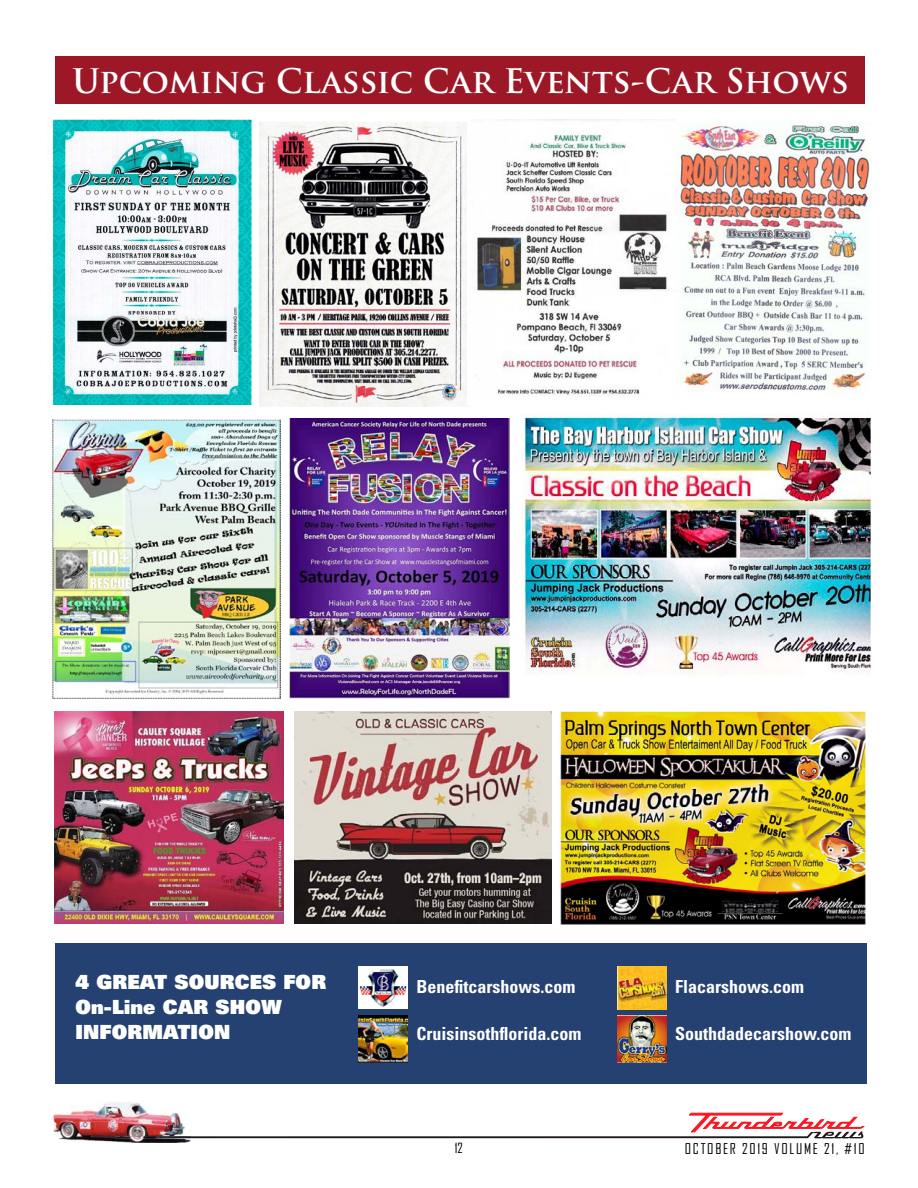
<style>
.page{position:relative;width:918px;height:1188px;background:#fff}
.page>*{position:absolute;margin:0;border:0;box-sizing:border-box;transform-origin:0 0}
.t1{font:700 33px "Trajan Pro";color:#fff}
.t2{font:900 19.5px/24.8px "Univers";letter-spacing:.01em;color:#fff}
.t3{font:700 condensed 18px "Univers";color:#fff}
.t4{font:14.25px "Agency FB";letter-spacing:.12em;color:#000}
.t5{font:13.5px "Agency FB";color:#000}
</style>
<div class="page">
<div style="left:55px;top:56px;width:810px;height:48px;background:#9d1826"></div>
<svg style="left:191px;top:1113px;width:674px;height:25px"></svg>
<img style="left:53px;top:1102px;width:138px;height:41px">
<img style="left:115px;top:1136px;width:76px;height:2px">
<div style="left:55px;top:943px;width:811px;height:140px;background:#244171"></div>
<img style="left:358px;top:967px;width:49px;height:41px">
<img style="left:358px;top:1015px;width:49px;height:47px">
<img style="left:618px;top:967px;width:48px;height:42px">
<img style="left:618px;top:1015px;width:49px;height:47px">
<img style="left:47px;top:120px;width:206px;height:285px">
<img style="left:260px;top:122px;width:209px;height:284px">
<img style="left:467px;top:120px;width:209px;height:285px">
<img style="left:522px;top:415px;width:348px;height:259px">
<img style="left:295px;top:711px;width:256px;height:213px">
<img style="left:55px;top:711px;width:228px;height:213px">
<img style="left:676px;top:122px;width:196px;height:269px">
<img style="left:560px;top:711px;width:306px;height:214px">
<img style="left:52px;top:420px;width:229px;height:278px">
<img style="left:289px;top:418px;width:221px;height:280px">
<h1 class="t1" style="left:72px;top:60px;width:778px">Upcoming Classic Car Events-Car Shows</h1>
<p class="t2" style="left:75px;top:969px;width:252px">4 GREAT SOURCES FOR<br>On-Line CAR SHOW<br>INFORMATION</p>
<p class="t3" style="left:416px;top:976px;width:160px">Benefitcarshows.com</p>
<p class="t3" style="left:416px;top:1023px;width:166px">Cruisinsothflorida.com</p>
<p class="t3" style="left:675px;top:976px;width:130px">Flacarshows.com</p>
<p class="t3" style="left:675px;top:1023px;width:178px">Southdadecarshow.com</p>
<p class="t5" style="left:455px;top:1140px;width:10px">12</p>
<p class="t4" style="left:685px;top:1140px;width:181px">OCTOBER 2019 VOLUME 21, #10</p>
</div>
